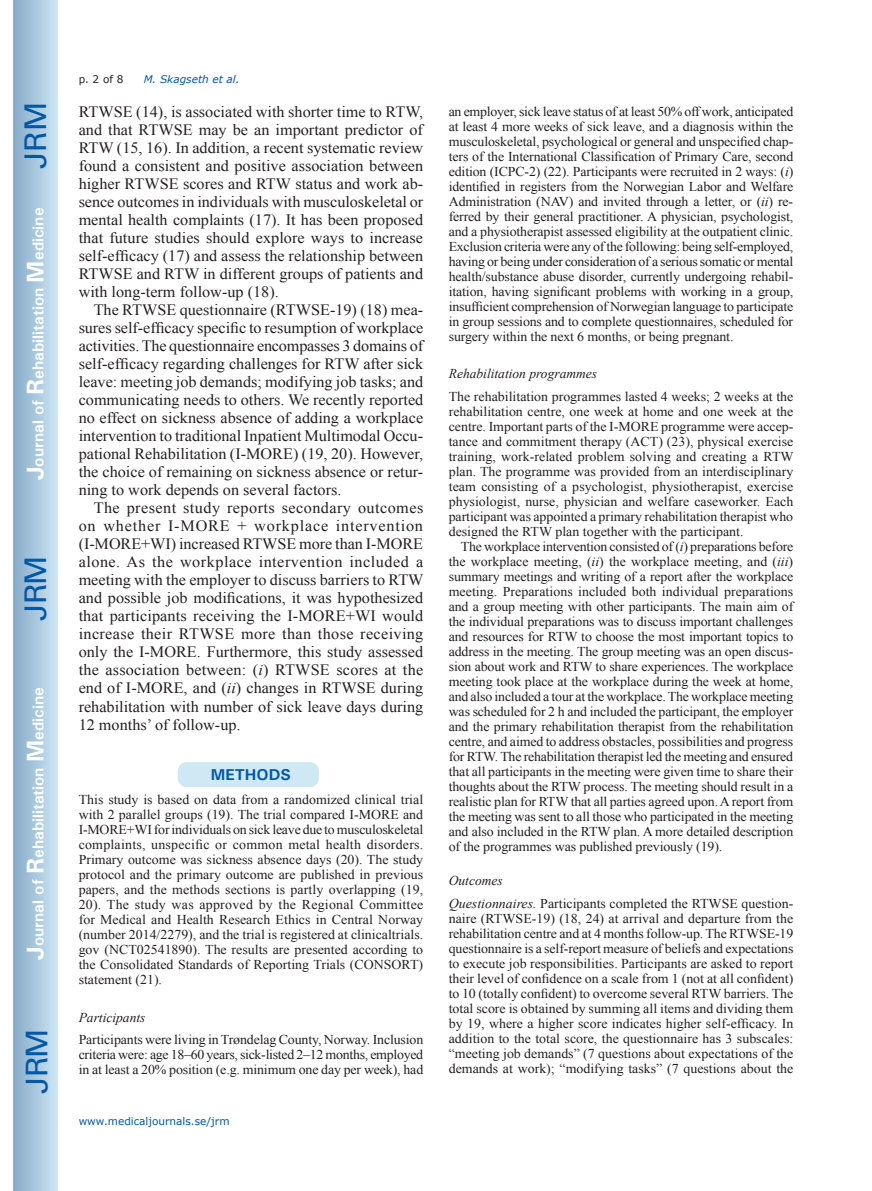
<style>
.page{position:relative;width:872px;height:1191px;background:#fff}
.page>*{position:absolute;margin:0;border:0;box-sizing:border-box;transform-origin:0 0}
.t1{font:30px "Univers";letter-spacing:-.03em;color:#0157a8}
.t2{font:15.75px/18px "Times New Roman";color:#231f20;text-align:justify}
.t3{font:700 15.75px "Univers";color:#fff}
.t4{font:700 15.75px "Univers";color:#0157a8}
.t5{font:13.5px/15px "Times New Roman";color:#231f20;text-align:justify}
.t6{font:italic 13.5px "Times New Roman";color:#231f20}
.t7{font:10.5px "Verdana";color:#0157a8}
.t8{font:italic 10.5px "Verdana";color:#0157a8}
.t9{font:10.5px "Verdana";color:#231f20}
.s1{font-size:24px}
.s2{font-style:italic}
</style>
<div class="page">
<div style="left:14px;top:0;width:43px;height:1191px;background:linear-gradient(to right,#88acca,#cbe5f2)"></div>
<div style="left:177px;top:761px;width:143px;height:27px;background:#cee8f4;border-radius:10px"></div>
<div style="left:176px;top:760px;width:144px;height:28px;border:2px solid #fff;border-radius:10px"></div>
<h1 class="t1" style="left:18px;top:169px;width:68px;rotate:-90deg">JRM</h1>
<p class="t3" style="left:28px;top:480px;width:274px;rotate:-90deg"><span class="s1">J</span>ournal of <span class="s1">R</span>ehabilitation <span class="s1">M</span>edicine</p>
<h1 class="t1" style="left:18px;top:620px;width:67px;rotate:-90deg">JRM</h1>
<p class="t3" style="left:28px;top:959px;width:274px;rotate:-90deg"><span class="s1">J</span>ournal of <span class="s1">R</span>ehabilitation <span class="s1">M</span>edicine</p>
<h1 class="t1" style="left:19px;top:1093px;width:67px;rotate:-90deg">JRM</h1>
<p class="t9" style="left:79px;top:72px;width:46px">p. 2 of 8</p>
<p class="t8" style="left:144px;top:72px;width:97px">M. Skagseth et al.</p>
<p class="t2" style="left:79px;top:103px;width:346px">RTWSE (14), is associated with shorter time to RTW, and that RTWSE may be an important predictor of RTW (15, 16). In addition, a recent systematic review found a consistent and positive association between higher RTWSE scores and RTW status and work ab&shy;sence outcomes in individuals with musculoskeletal or mental health complaints (17). It has been proposed that future studies should explore ways to increase self-efficacy (17) and assess the relationship between RTWSE and RTW in different groups of patients and with long-term follow-up (18).</p>
<p class="t2" style="left:79px;top:301px;width:346px;text-indent:15px">The RTWSE questionnaire (RTWSE-19) (18) mea&shy;sures self-efficacy specific to resumption of workplace activities. The questionnaire encompasses 3 domains of self-efficacy regarding challenges for RTW after sick leave: meeting job demands; modifying job tasks; and communicating needs to others. We recently reported no effect on sickness absence of adding a workplace intervention to traditional Inpatient Multimodal Occu&shy;pational Rehabilitation (I-MORE) (19, 20). However, the choice of remaining on sickness absence or retur&shy;ning to work depends on several factors.</p>
<p class="t2" style="left:79px;top:499px;width:346px;text-indent:15px">The present study reports secondary outcomes on whether I-MORE + workplace intervention (I-MORE+WI) increased RTWSE more than I-MORE alone. As the workplace intervention included a meeting with the employer to discuss barriers to RTW and possible job modifications, it was hypothesized that participants receiving the I-MORE+WI would increase their RTWSE more than those receiving only the I-MORE. Furthermore, this study assessed the association between: (<span class="s2">i</span>) RTWSE scores at the end of I-MORE, and (<span class="s2">ii</span>) changes in RTWSE during rehabilitation with number of sick leave days during 12 months’ of follow-up.</p>
<p class="t4" style="left:211px;top:764px;width:82px">METHODS</p>
<p class="t5" style="left:79px;top:791px;width:346px">This study is based on data from a randomized clinical trial with 2 parallel groups (19). The trial compared I-MORE and I-MORE+WI for individuals on sick leave due to musculoskeletal complaints, unspecific or common metal health disorders.<br>Primary outcome was sickness absence days (20). The study protocol and the primary outcome are published in previous papers, and the methods sections is partly overlapping (19, 20). The study was approved by the Regional Committee for Medical and Health Research Ethics in Central Norway (number 2014/2279), and the trial is registered at clinicaltrials. gov (NCT02541890). The results are presented according to the Consolidated Standards of Reporting Trials (CONSORT) statement (21).</p>
<p class="t6" style="left:79px;top:1007px;width:68px">Participants</p>
<p class="t5" style="left:79px;top:1031px;width:346px">Participants were living in Trøndelag County, Norway. Inclusion criteria were: age 18–60 years, sick-listed 2–12 months, employed in at least a 20% position (e.g. minimum one day per week), had</p>
<p class="t7" style="left:79px;top:1114px;width:152px">www.medicaljournals.se/jrm</p>
<p class="t5" style="left:449px;top:103px;width:346px">an employer, sick leave status of at least 50% off work, anticipated at least 4 more weeks of sick leave, and a diagnosis within the musculoskeletal, psychological or general and unspecified chap&shy;ters of the International Classification of Primary Care, second edition (ICPC-2) (22). Participants were recruited in 2 ways: (<span class="s2">i</span>) identified in registers from the Norwegian Labor and Welfare Administration (NAV) and invited through a letter, or (<span class="s2">ii</span>) re&shy;ferred by their general practitioner. A physician, psychologist, and a physiotherapist assessed eligibility at the outpatient clinic.<br>Exclusion criteria were any of the following: being self-employed, having or being under consideration of a serious somatic or mental health/substance abuse disorder, currently undergoing rehabil&shy;itation, having significant problems with working in a group, insufficient comprehension of Norwegian language to participate in group sessions and to complete questionnaires, scheduled for surgery within the next 6 months, or being pregnant.</p>
<p class="t6" style="left:449px;top:364px;width:150px">Rehabilitation programmes</p>
<p class="t5" style="left:449px;top:388px;width:346px">The rehabilitation programmes lasted 4 weeks; 2 weeks at the rehabilitation centre, one week at home and one week at the centre. Important parts of the I-MORE programme were accep&shy;tance and commitment therapy (ACT) (23), physical exercise training, work-related problem solving and creating a RTW plan. The programme was provided from an interdisciplinary team consisting of a psychologist, physiotherapist, exercise physiologist, nurse, physician and welfare caseworker. Each participant was appointed a primary rehabilitation therapist who designed the RTW plan together with the participant.</p>
<p class="t5" style="left:449px;top:538px;width:346px;text-indent:12px">The workplace intervention consisted of (<span class="s2">i</span>) preparations before the workplace meeting, (<span class="s2">ii</span>) the workplace meeting, and (<span class="s2">iii</span>) summary meetings and writing of a report after the workplace meeting. Preparations included both individual preparations and a group meeting with other participants. The main aim of the individual preparations was to discuss important challenges and resources for RTW to choose the most important topics to address in the meeting. The group meeting was an open discus&shy;sion about work and RTW to share experiences. The workplace meeting took place at the workplace during the week at home, and also included a tour at the workplace. The workplace meeting was scheduled for 2 h and included the participant, the employer and the primary rehabilitation therapist from the rehabilitation centre, and aimed to address obstacles, possibilities and progress for RTW. The rehabilitation therapist led the meeting and ensured that all participants in the meeting were given time to share their thoughts about the RTW process. The meeting should result in a realistic plan for RTW that all parties agreed upon. A report from the meeting was sent to all those who participated in the meeting and also included in the RTW plan. A more detailed description of the programmes was published previously (19).</p>
<p class="t5" style="left:449px;top:869px;width:345px;line-height:22.5px"><span class="s2">Outcomes<br>Questionnaires.</span> Participants completed the RTWSE question-</p>
<p class="t5" style="left:449px;top:910px;width:346px">naire (RTWSE-19) (18, 24) at arrival and departure from the rehabilitation centre and at 4 months follow-up. The RTWSE-19 questionnaire is a self-report measure of beliefs and expectations to execute job responsibilities. Participants are asked to report their level of confidence on a scale from 1 (not at all confident) to 10 (totally confident) to overcome several RTW barriers. The total score is obtained by summing all items and dividing them by 19, where a higher score indicates higher self-efficacy. In addition to the total score, the questionnaire has 3 subscales: “meeting job demands” (7 questions about expectations of the demands at work); “modifying tasks” (7 questions about the</p>
</div>
